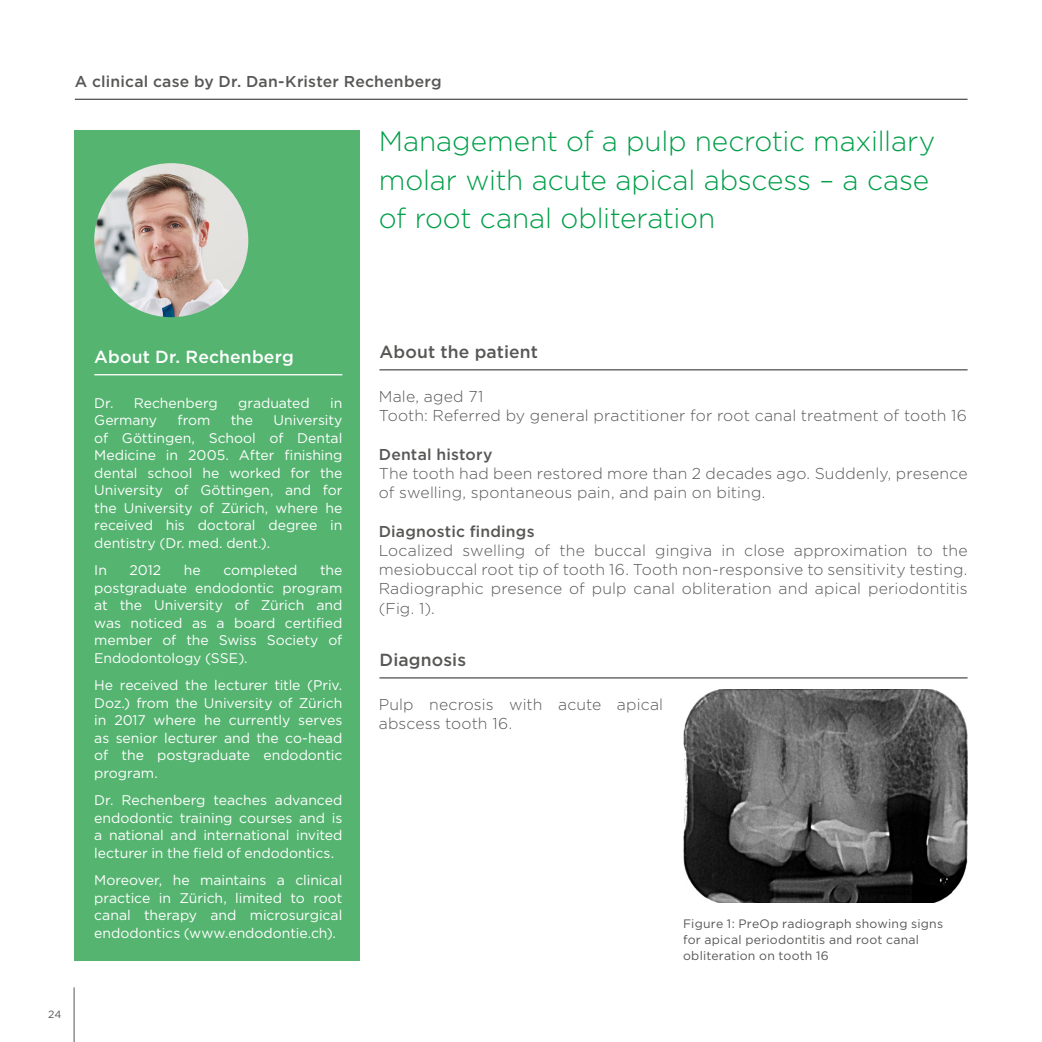
<style>
.page{position:relative;width:1042px;height:1042px;background:#fff}
.page>*{position:absolute;margin:0;border:0;box-sizing:border-box;transform-origin:0 0}
.DS_Fließtext{font:300 28px/38.5px "Gotham";letter-spacing:-.01em;color:#009e48}
.DS_Headline_2{font:500 17.5px "Gotham";letter-spacing:.01em;color:#575756}
.DS_Headline_2-2{font:500 17.5px "Gotham";letter-spacing:.01em;color:#fff}
.DS_Fließtext-2{font:300 15.75px/19.2px "Gotham";letter-spacing:.01em;color:#575756}
.DS_Headline_2-3{font:500 15.75px "Gotham";letter-spacing:.015em;color:#575756}
.DS_Bildunterschrift{font:500 15.75px "Gotham";letter-spacing:.015em;color:#575756}
.DS_Bildunterschrift-2{font:300 15.75px "Gotham";letter-spacing:.015em;color:#575756}
.DS_Bildunterschrift-3{font:14px/17.5px "Gotham";letter-spacing:-.005em;color:#fff;text-align:justify}
.DS_Bildunterschrift-4{font:12.25px/15.8px "Gotham";letter-spacing:.02em;color:#575756}
.t1{font:10.5px "Gotham";color:#575756}
</style>
<div class="page">
<div style="left:74px;top:130px;width:286px;height:831px;background:#54b470"></div>
<hr style="left:1041px;top:0;width:1px;height:1042px;background:#dbecdc">
<hr style="left:75px;top:99px;width:892px;height:1px;background:#575756">
<hr style="left:379px;top:369px;width:588px;height:1px;background:#575756">
<hr style="left:379px;top:677px;width:588px;height:1px;background:#575756">
<img style="left:94px;top:163px;width:154px;height:154px;border-radius:77px">
<img style="left:683px;top:690px;width:284px;height:212px">
<hr style="left:94px;top:374px;width:248px;height:1px;background:#fff">
<hr style="left:74px;top:987px;width:1px;height:55px;background:#575756">
<p class="DS_Headline_2-3" style="left:75px;top:72px;width:368px">A clinical case by Dr. Dan-Krister Rechenberg</p>
<p class="DS_Fließtext" style="left:379px;top:122px;width:558px">Management of a pulp necrotic maxillary molar with acute apical abscess – a case of root canal obliteration</p>
<p class="t1" style="left:48px;top:1007px;width:15px">24</p>
<p class="DS_Headline_2-2" style="left:94px;top:345px;width:201px">About Dr. Rechenberg</p>
<p class="DS_Bildunterschrift-3" style="left:94px;top:394px;width:125px">Dr. Rechenberg</p>
<p class="DS_Bildunterschrift-3" style="left:238px;top:394px;width:73px">graduated</p>
<p class="DS_Bildunterschrift-3" style="left:330px;top:394px;width:14px">in</p>
<p class="DS_Bildunterschrift-3" style="left:94px;top:411px;width:64px">Germany</p>
<p class="DS_Bildunterschrift-3" style="left:177px;top:411px;width:34px">from</p>
<p class="DS_Bildunterschrift-3" style="left:231px;top:411px;width:24px">the</p>
<p class="DS_Bildunterschrift-3" style="left:94px;top:411px;width:250px;text-indent:179px">University of Göttingen, School of Dental Medicine in 2005. After finishing dental school he worked for the University of Göttingen, and for the University of Zürich, where he received his doctoral degree in dentistry (Dr. med. dent.).</p>
<p class="DS_Bildunterschrift-3" style="left:94px;top:561px;width:14px">In</p>
<p class="DS_Bildunterschrift-3" style="left:130px;top:561px;width:33px">2012</p>
<p class="DS_Bildunterschrift-3" style="left:184px;top:561px;width:18px">he</p>
<p class="DS_Bildunterschrift-3" style="left:223px;top:561px;width:75px">completed</p>
<p class="DS_Bildunterschrift-3" style="left:94px;top:561px;width:250px;text-indent:226px">the postgraduate endodontic program at the University of Zürich and was noticed as a board certified member of the Swiss Society of Endodontology (SSE).</p>
<p class="DS_Bildunterschrift-3" style="left:94px;top:676px;width:250px">He received the lecturer title (Priv.<br>Doz.) from the University of Zürich in 2017 where he currently serves as senior lecturer and the co-head of the postgraduate endodontic program.</p>
<p class="DS_Bildunterschrift-3" style="left:94px;top:791px;width:250px">Dr. Rechenberg teaches advanced endodontic training courses and is a national and international invited lecturer in the field of endodontics.</p>
<p class="DS_Bildunterschrift-3" style="left:94px;top:871px;width:250px">Moreover, he maintains a clinical practice in Zürich, limited to root canal therapy and microsurgical endodontics (www.endodontie.ch).</p>
<p class="DS_Headline_2" style="left:379px;top:340px;width:160px">About the patient</p>
<p class="DS_Bildunterschrift-2" style="left:379px;top:386px;width:106px">Male, aged 71</p>
<p class="DS_Fließtext-2" style="left:379px;top:405px;width:590px">Tooth: Referred by general practitioner for root canal treatment of tooth 16</p>
<p class="DS_Bildunterschrift" style="left:379px;top:444px;width:115px">Dental history</p>
<p class="DS_Fließtext-2" style="left:379px;top:463px;width:590px">The tooth had been restored more than 2 decades ago. Suddenly, presence of swelling, spontaneous pain, and pain on biting.</p>
<p class="DS_Bildunterschrift" style="left:379px;top:521px;width:157px">Diagnostic findings</p>
<p class="DS_Fließtext-2" style="left:379px;top:540px;width:590px;text-align:justify">Localized swelling of the buccal gingiva in close approximation to the mesiobuccal root tip of tooth 16. Tooth non-responsive to sensitivity testing.<br>Radiographic presence of pulp canal obliteration and apical periodontitis (Fig. 1).</p>
<p class="DS_Headline_2" style="left:379px;top:648px;width:88px">Diagnosis</p>
<p class="DS_Fließtext-2" style="left:379px;top:694px;width:286px">Pulp necrosis with acute apical abscess tooth 16.</p>
<p class="DS_Bildunterschrift-4" style="left:683px;top:915px;width:262px">Figure 1: PreOp radiograph showing signs for apical periodontitis and root canal obliteration on tooth 16</p>
</div>
